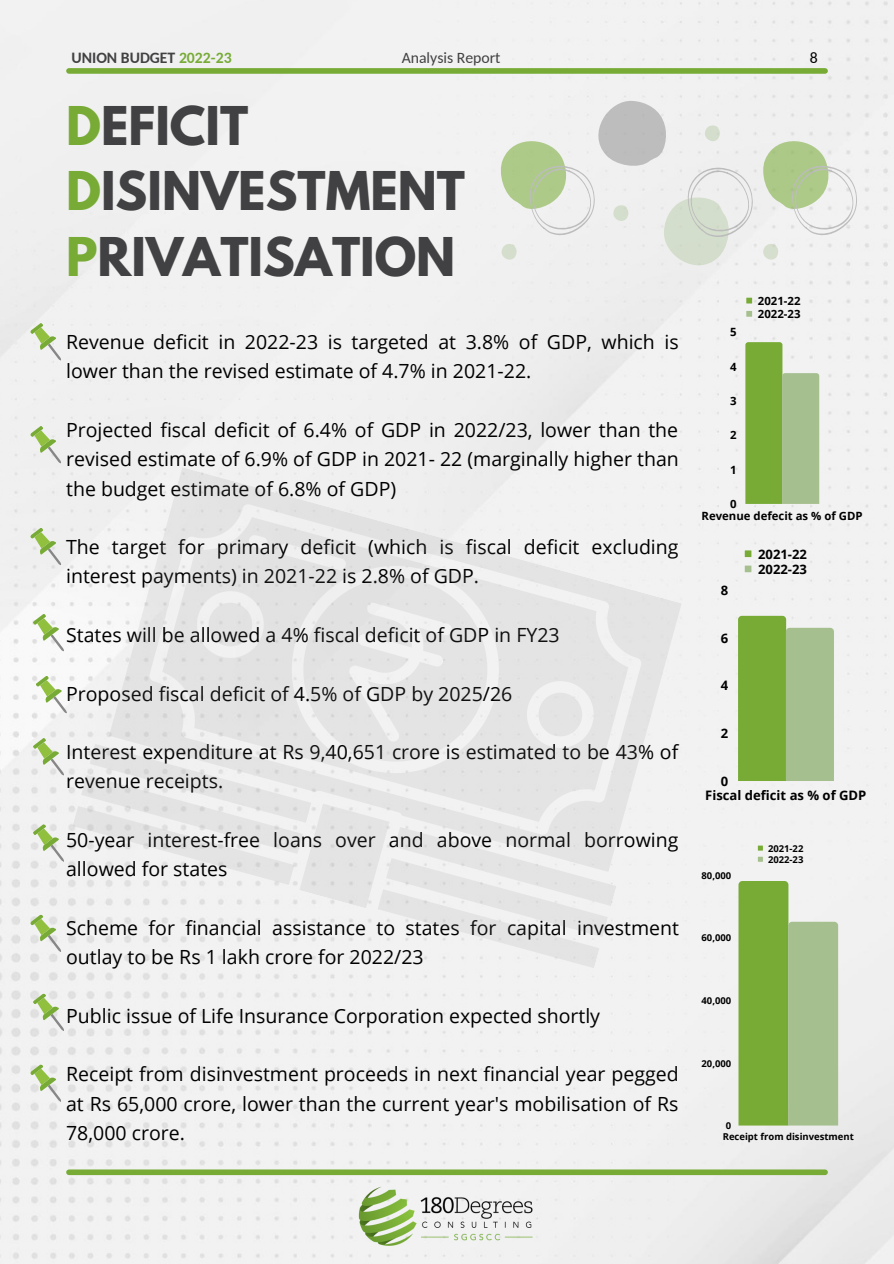
<style>
.page{position:relative;width:894px;height:1264px;background:#fff}
.page>*{position:absolute;margin:0;border:0;box-sizing:border-box;transform-origin:0 0}
.t1{font:700 47.25px/65.2px "League Spartan";color:#414042}
.t2{font:19.5px/29.2px "Open Sans";color:#000}
.t3{font:700 15.75px "Carlito";color:#414042}
.t4{font:15.75px "Carlito";color:#414042}
.t5{font:15.75px "Carlito";color:#000}
.t6{font:700 13.05px/15.1px "Open Sans";color:#000}
.t7{font:700 11.4px/13.2px "Open Sans";color:#000}
.t8{font:700 9.45px/11.1px "Open Sans";color:#000}
.s1{color:#77ab36}
</style>
<div class="page">
<div style="left:0;top:0;width:893px;height:1263px;background:#f1f1f1"></div>
<img style="left:356px;top:1183px;width:65px;height:66px">
<img style="left:408px;top:1191px;width:130px;height:58px">
<div style="left:69px;top:1169px;width:755px;height:6px;background:#77ab36"></div>
<div style="left:69px;top:68px;width:755px;height:6px;background:#77ab36"></div>
<svg style="left:762px;top:243px;width:17px;height:19px"></svg>
<svg style="left:500px;top:101px;width:253px;height:164px"></svg>
<svg style="left:759px;top:133px;width:98px;height:103px"></svg>
<svg style="left:30px;top:322px;width:34px;height:39px"></svg>
<svg style="left:746px;top:298px;width:5px;height:5px"></svg>
<svg style="left:746px;top:311px;width:5px;height:6px"></svg>
<svg style="left:745px;top:342px;width:74px;height:162px;background:#96ba6c"></svg>
<svg style="left:744px;top:550px;width:7px;height:7px"></svg>
<svg style="left:744px;top:565px;width:7px;height:7px"></svg>
<svg style="left:737px;top:616px;width:96px;height:165px;background:#93b869"></svg>
<svg style="left:757px;top:845px;width:5px;height:5px"></svg>
<svg style="left:757px;top:856px;width:5px;height:5px"></svg>
<svg style="left:738px;top:881px;width:99px;height:244px;background:#95b96c"></svg>
<svg style="left:30px;top:424px;width:34px;height:40px"></svg>
<svg style="left:30px;top:526px;width:34px;height:39px"></svg>
<svg style="left:33px;top:612px;width:33px;height:39px"></svg>
<svg style="left:33px;top:992px;width:33px;height:39px"></svg>
<svg style="left:30px;top:1062px;width:34px;height:40px"></svg>
<svg style="left:109px;top:467px;width:572px;height:404px;fill:#f1f1f1"></svg>
<svg style="left:150px;top:505px;width:490px;height:329px;fill:#e4e4e4"></svg>
<svg style="left:30px;top:674px;width:586px;height:294px"></svg>
<p class="t3" style="left:71px;top:51px;width:162px">UNION BUDGET <span class="s1">2022-23</span></p>
<p class="t4" style="left:401px;top:51px;width:100px">Analysis Report</p>
<h1 class="t1" style="left:66px;top:99px;width:400px"><span class="s1">D</span>EFICIT<br><span class="s1">D</span>ISINVESTMENT<br><span class="s1">P</span>RIVATISATION</h1>
<p class="t2" style="left:66px;top:327px;width:614px">Revenue deficit in 2022-23 is targeted at 3.8% of GDP, which is lower than the revised estimate of 4.7% in 2021-22.</p>
<p class="t2" style="left:66px;top:415px;width:614px;text-align:justify">Projected fiscal deficit of 6.4% of GDP in 2022/23, lower than the revised estimate of 6.9% of GDP in 2021- 22 (marginally higher than the budget estimate of 6.8% of GDP)</p>
<p class="t2" style="left:66px;top:532px;width:613px">The target for primary deficit (which is fiscal deficit excluding interest payments) in 2021-22 is 2.8% of GDP.</p>
<p class="t2" style="left:66px;top:619px;width:495px">States will be allowed a 4% fiscal deficit of GDP in FY23</p>
<p class="t2" style="left:66px;top:678px;width:447px">Proposed fiscal deficit of 4.5% of GDP by 2025/26</p>
<p class="t2" style="left:66px;top:737px;width:613px">Interest expenditure at Rs 9,40,651 crore is estimated to be 43% of revenue receipts.</p>
<p class="t2" style="left:66px;top:824px;width:613px">50-year interest-free loans over and above normal borrowing allowed for states</p>
<p class="t2" style="left:66px;top:912px;width:614px">Scheme for financial assistance to states for capital investment outlay to be Rs 1 lakh crore for 2022/23</p>
<p class="t2" style="left:66px;top:1000px;width:535px">Public issue of Life Insurance Corporation expected shortly</p>
<p class="t2" style="left:66px;top:1059px;width:614px;text-align:justify">Receipt from disinvestment proceeds in next financial year pegged at Rs 65,000 crore, lower than the current year's mobilisation of Rs 78,000 crore.</p>
<p class="t5" style="left:809px;top:51px;width:9px">8</p>
<p class="t7" style="left:730px;top:325px;width:8px">5</p>
<p class="t7" style="left:730px;top:360px;width:8px">4</p>
<p class="t7" style="left:730px;top:394px;width:8px">3</p>
<p class="t7" style="left:730px;top:428px;width:8px">2</p>
<p class="t7" style="left:730px;top:463px;width:8px">1</p>
<p class="t7" style="left:730px;top:497px;width:8px">0</p>
<p class="t7" style="left:757px;top:294px;width:44px">2021-22<br>2022-23</p>
<p class="t7" style="left:701px;top:509px;width:162px">Revenue defecit as % of GDP</p>
<p class="t6" style="left:720px;top:582px;width:9px">8</p>
<p class="t6" style="left:720px;top:630px;width:9px">6</p>
<p class="t6" style="left:720px;top:677px;width:9px">4</p>
<p class="t6" style="left:720px;top:725px;width:9px">2</p>
<p class="t6" style="left:720px;top:773px;width:9px">0</p>
<p class="t6" style="left:757px;top:546px;width:50px">2021-22<br>2022-23</p>
<p class="t6" style="left:705px;top:787px;width:162px">Fiscal deficit as % of GDP</p>
<p class="t8" style="left:701px;top:869px;width:31px">80,000</p>
<p class="t8" style="left:701px;top:932px;width:31px">60,000</p>
<p class="t8" style="left:701px;top:994px;width:31px">40,000</p>
<p class="t8" style="left:701px;top:1057px;width:31px">20,000</p>
<p class="t8" style="left:725px;top:1119px;width:7px">0</p>
<p class="t8" style="left:767px;top:842px;width:37px">2021-22<br>2022-23</p>
<p class="t8" style="left:722px;top:1130px;width:132px">Receipt from disinvestment</p>
</div>
